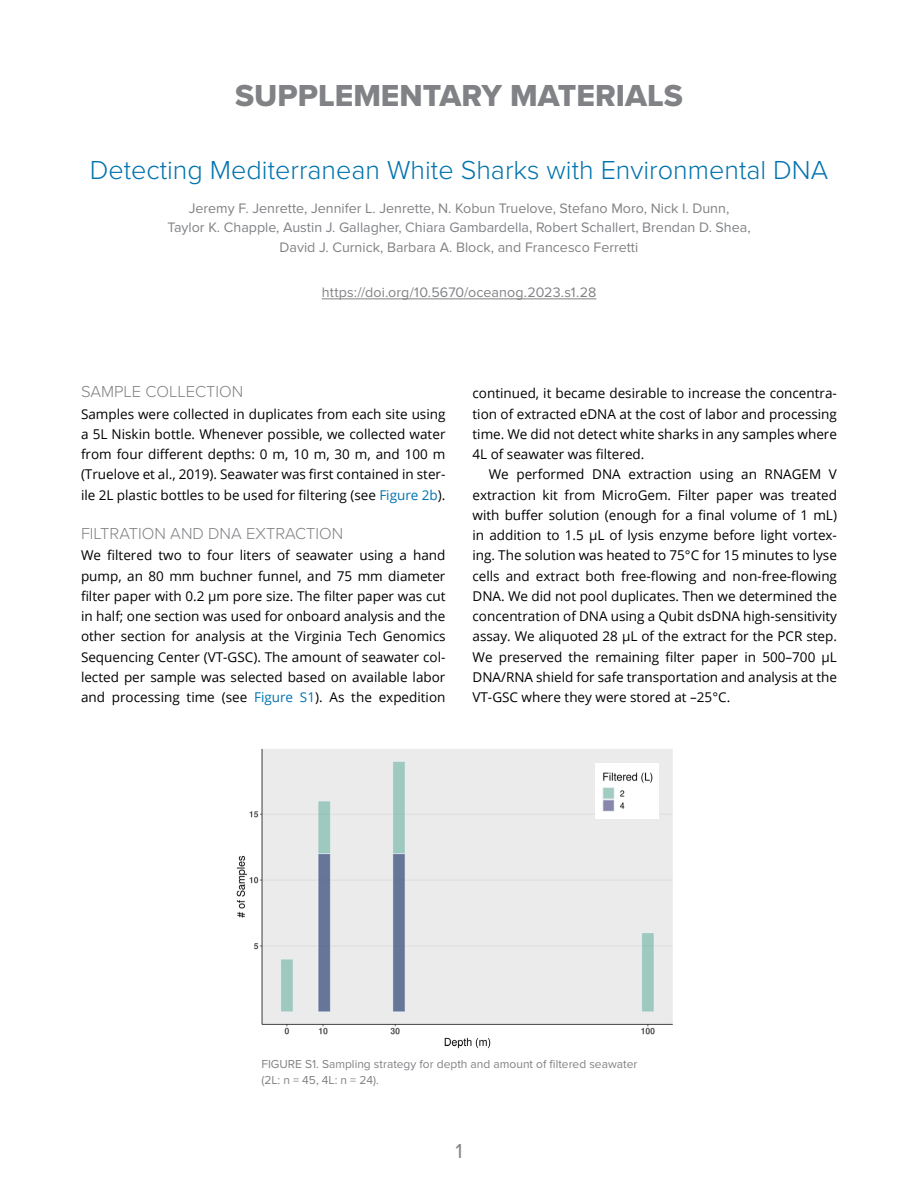
<style>
.page{position:relative;width:918px;height:1188px;background:#fff}
.page>*{position:absolute;margin:0;border:0;box-sizing:border-box;transform-origin:0 0}
.t1{font:31.5px "Proxima Nova Extrabld";color:#808285}
.t2{font:300 27px "Proxima Nova";color:#0073ae}
.t3{font:21px "Proxima Nova";color:#808285}
.t4{font:300 16.5px "Proxima Nova";color:#808285}
.t5{font:14.25px/19.5px "Proxima Nova";color:#808285;text-align:center}
.t6{font:13.5px/20.2px "Open Sans";color:#000;text-align:justify}
.t7{font:12px/16.5px "Proxima Nova";color:#808285}
.s1{color:#0073ae}
</style>
<div class="page">
<hr style="left:322px;top:299px;width:274px;height:1px;background:#808285">
<img style="left:236px;top:748px;width:437px;height:301px">
<img style="left:595px;top:763px;width:64px;height:56px">
<h1 class="t1" style="left:235px;top:72px;width:449px">SUPPLEMENTARY MATERIALS</h1>
<h2 class="t2" style="left:90px;top:150px;width:740px">Detecting Mediterranean White Sharks with Environmental DNA</h2>
<p class="t5" style="left:167px;top:198px;width:585px">Jeremy F. Jenrette, Jennifer L. Jenrette, N. Kobun Truelove, Stefano Moro, Nick I. Dunn,<br>Taylor K. Chapple, Austin J. Gallagher, Chiara Gambardella, Robert Schallert, Brendan D. Shea,<br>David J. Curnick, Barbara A. Block, and Francesco Ferretti</p>
<p class="t5" style="left:322px;top:283px;width:276px">https://doi.org/10.5670/oceanog.2023.s1.28</p>
<p class="t4" style="left:81px;top:379px;width:164px">SAMPLE COLLECTION</p>
<p class="t6" style="left:81px;top:403px;width:366px">Samples were collected in duplicates from each site using a 5L Niskin bottle. Whenever possible, we collected water from four different depths: 0 m, 10 m, 30 m, and 100 m (Truelove et al., 2019). Seawater was first contained in ster&shy;ile 2L plastic bottles to be used for filtering (see <span class="s1">Figure 2b</span>).</p>
<p class="t4" style="left:81px;top:521px;width:264px">FILTRATION AND DNA EXTRACTION</p>
<p class="t6" style="left:81px;top:545px;width:366px">We filtered two to four liters of seawater using a hand pump, an 80 mm buchner funnel, and 75 mm diameter filter paper with 0.2 µm pore size. The filter paper was cut in half; one section was used for onboard analysis and the other section for analysis at the Virginia Tech Genomics Sequencing Center (VT-GSC). The amount of seawater col&shy;lected per sample was selected based on available labor and processing time (see <span class="s1">Figure S1</span>). As the expedition</p>
<p class="t6" style="left:472px;top:383px;width:366px">continued, it became desirable to increase the concentra&shy;tion of extracted eDNA at the cost of labor and processing time. We did not detect white sharks in any samples where 4L of seawater was filtered.</p>
<p class="t6" style="left:472px;top:464px;width:366px;text-indent:16px">We performed DNA extraction using an RNAGEM V extraction kit from MicroGem. Filter paper was treated with buffer solution (enough for a final volume of 1 mL) in addition to 1.5 µL of lysis enzyme before light vortex&shy;ing. The solution was heated to 75°C for 15 minutes to lyse cells and extract both free-flowing and non-free-flowing DNA. We did not pool duplicates. Then we determined the concentration of DNA using a Qubit dsDNA high-sensitivity assay. We aliquoted 28 µL of the extract for the PCR step.<br>We preserved the remaining filter paper in 500–700 µL DNA/RNA shield for safe transportation and analysis at the VT-GSC where they were stored at –25°C.</p>
<p class="t7" style="left:261px;top:1056px;width:377px">FIGURE S1. Sampling strategy for depth and amount of filtered seawater (2L: n = 45, 4L: n = 24).</p>
<h3 class="t3" style="left:455px;top:1139px;width:9px">1</h3>
</div>
